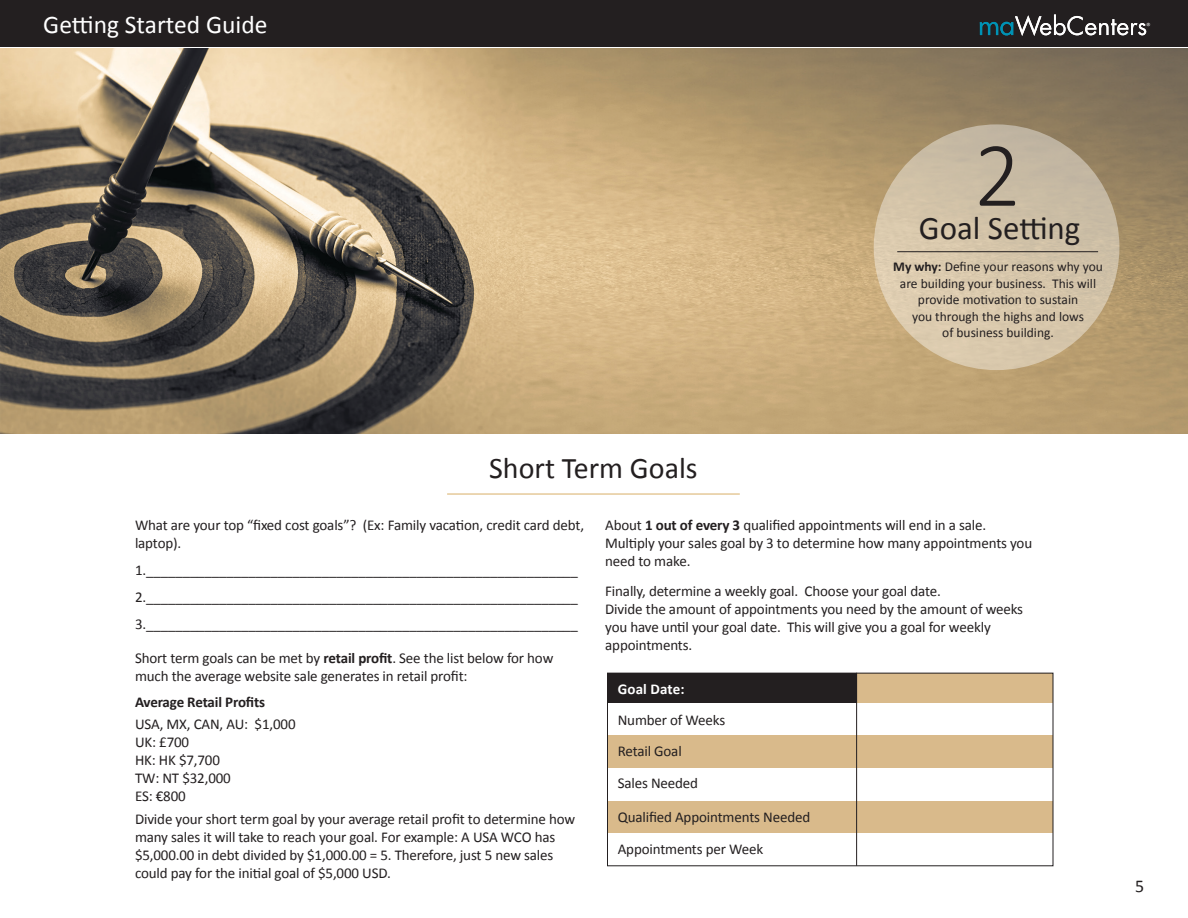
<style>
.page{position:relative;width:1188px;height:918px;background:#fff}
.page>*{position:absolute;margin:0;border:0;box-sizing:border-box;transform-origin:0 0}
.t1{font:300 93px "Calibri";color:#231f20}
.t2{font:33px "Calibri";color:#231f20}
.t3{font:30px "Calibri";color:#231f20}
.t4{font:25.5px "Calibri";color:#fff}
.t5{font:18px "Calibri";color:#231f20}
.t6{font:15px/18px "Calibri";letter-spacing:-.01em;color:#231f20}
.t7{font:700 15px "Calibri";letter-spacing:-.015em;color:#231f20}
.t8{font:700 15px "Calibri";letter-spacing:.01em;color:#fff}
.t9{font:13.5px "Calibri";color:#231f20}
.t10{font:300 9px "Calibri";color:#fff}
.s1{font-weight:700}
</style>
<div class="page">
<div style="left:0;top:0;width:1188px;height:46px;background:#231f20"></div>
<div style="left:608px;top:674px;width:445px;height:29px;background:#d9ba8b"></div>
<svg style="left:980px;top:15px;width:166px;height:21px"></svg>
<div style="left:608px;top:674px;width:249px;height:29px;background:#231f20"></div>
<div style="left:608px;top:735px;width:445px;height:33px;background:#d9ba8b"></div>
<div style="left:608px;top:801px;width:445px;height:31px;background:#d9ba8b"></div>
<img style="left:0;top:49px;width:1188px;height:385px">
<div style="left:874px;top:124px;width:245px;height:246px;background:linear-gradient(to bottom,#c3b6a1,#dfcdaf);border-radius:50%"></div>
<hr style="left:897px;top:251px;width:201px;height:1px;background:#231f20">
<hr style="left:447px;top:493px;width:293px;height:2px;background:#e5c99a">
<div style="left:607px;top:673px;width:446px;height:193px;border:1px solid #231f20"></div>
<hr style="left:856px;top:673px;width:1px;height:193px;background:#231f20">
<h3 class="t4" style="left:43px;top:9px;width:226px">Getting Started Guide</h3>
<p class="t10" style="left:1146px;top:21px;width:6px">®</p>
<p class="t1" style="left:974px;top:117px;width:49px">2</p>
<p class="t2" style="left:919px;top:207px;width:163px">Goal Setting</p>
<p class="t9" style="left:893px;top:258px;width:211px"><span class="s1">My why:</span> Define your reasons why you</p>
<p class="t9" style="left:900px;top:275px;width:198px">are building your business. This will</p>
<p class="t9" style="left:918px;top:291px;width:162px">provide motivation to sustain</p>
<p class="t9" style="left:912px;top:308px;width:174px">you through the highs and lows</p>
<p class="t9" style="left:942px;top:324px;width:113px">of business building.</p>
<p class="t3" style="left:489px;top:449px;width:210px">Short Term Goals</p>
<p class="t6" style="left:135px;top:516px;width:451px">What are your top “fixed cost goals”? (Ex: Family vacation, credit card debt, laptop).</p>
<p class="t6" style="left:135px;top:561px;width:445px">1.___________________________________________________________</p>
<p class="t6" style="left:135px;top:588px;width:445px">2.___________________________________________________________</p>
<p class="t6" style="left:135px;top:615px;width:445px">3.___________________________________________________________</p>
<p class="t6" style="left:135px;top:649px;width:420px">Short term goals can be met by <span class="s1">retail profit</span>. See the list below for how much the average website sale generates in retail profit:</p>
<p class="t7" style="left:135px;top:692px;width:132px">Average Retail Profits</p>
<p class="t6" style="left:135px;top:715px;width:162px">USA, MX, CAN, AU: $1,000</p>
<p class="t6" style="left:135px;top:733px;width:56px">UK: £700</p>
<p class="t6" style="left:135px;top:751px;width:87px">HK: HK $7,700</p>
<p class="t6" style="left:135px;top:769px;width:97px">TW: NT $32,000</p>
<p class="t6" style="left:135px;top:787px;width:52px">ES: €800</p>
<p class="t6" style="left:135px;top:810px;width:442px">Divide your short term goal by your average retail profit to determine how many sales it will take to reach your goal. For example: A USA WCO has $5,000.00 in debt divided by $1,000.00 = 5. Therefore, just 5 new sales could pay for the initial goal of $5,000 USD.</p>
<p class="t6" style="left:605px;top:516px;width:383px">About <span class="s1">1 out of every 3</span> qualified appointments will end in a sale.</p>
<p class="t6" style="left:605px;top:534px;width:429px">Multiply your sales goal by 3 to determine how many appointments you need to make.</p>
<p class="t6" style="left:605px;top:582px;width:337px">Finally, determine a weekly goal. Choose your goal date.</p>
<p class="t6" style="left:605px;top:600px;width:419px">Divide the amount of appointments you need by the amount of weeks</p>
<p class="t6" style="left:605px;top:618px;width:387px">you have until your goal date. This will give you a goal for weekly</p>
<p class="t6" style="left:605px;top:636px;width:89px">appointments.</p>
<p class="t8" style="left:618px;top:679px;width:68px">Goal Date:</p>
<p class="t6" style="left:618px;top:711px;width:109px">Number of Weeks</p>
<p class="t6" style="left:618px;top:742px;width:66px">Retail Goal</p>
<p class="t6" style="left:618px;top:774px;width:82px">Sales Needed</p>
<p class="t6" style="left:618px;top:808px;width:194px">Qualified Appointments Needed</p>
<p class="t6" style="left:618px;top:840px;width:147px">Appointments per Week</p>
<p class="t5" style="left:1135px;top:874px;width:11px">5</p>
</div>
